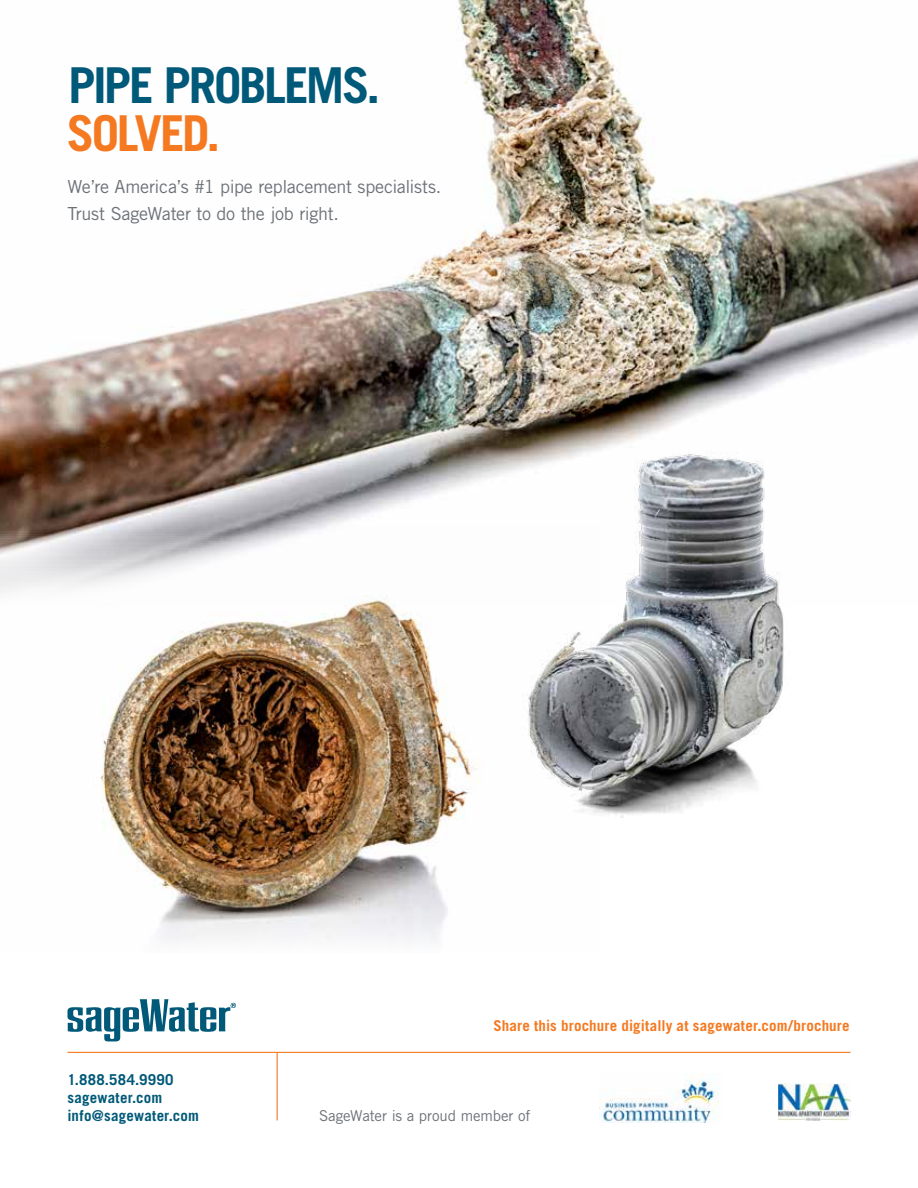
<style>
.page{position:relative;width:918px;height:1188px;background:#fff}
.page>*{position:absolute;margin:0;border:0;box-sizing:border-box;transform-origin:0 0}
.t1{font:700 49.5px "Trade Gothic LT Std";letter-spacing:-.05em;color:#005978}
.t2{font:700 49.5px "Trade Gothic LT Std";letter-spacing:-.05em;color:#f47920}
.t3{font:18px/27px "Trade Gothic LT Std";letter-spacing:-.015em;color:#6c7177}
.t4{font:700 15px "Trade Gothic LT Std";letter-spacing:.01em;color:#f47920}
.t5{font:700 15px/18px "Trade Gothic LT Std";letter-spacing:.02em;color:#005978}
.t6{font:15px "Trade Gothic LT Std";letter-spacing:-.005em;color:#6c7177}
</style>
<div class="page">
<img style="left:0;top:0;width:918px;height:526px">
<hr style="left:68px;top:1052px;width:782px;height:1px;background:#f47920">
<img style="left:506px;top:433px;width:344px;height:384px">
<img style="left:600px;top:1074px;width:119px;height:48px">
<img style="left:778px;top:1084px;width:72px;height:36px">
<img style="left:0;top:526px;width:600px;height:415px">
<hr style="left:277px;top:1052px;width:1px;height:68px;background:#f47920">
<svg style="left:67px;top:999px;width:169px;height:42px"></svg>
<h1 class="t1" style="left:68px;top:55px;width:314px">PIPE PROBLEMS.</h1>
<h1 class="t2" style="left:67px;top:103px;width:155px">SOLVED.</h1>
<p class="t3" style="left:68px;top:173px;width:375px">We’re America’s #1 pipe replacement specialists.<br>Trust SageWater to do the job right.</p>
<p class="t4" style="left:493px;top:1017px;width:358px">Share this brochure digitally at sagewater.com/brochure</p>
<p class="t5" style="left:68px;top:1070px;width:133px">1.888.584.9990 sagewater.com info@sagewater.com</p>
<p class="t6" style="left:319px;top:1106px;width:213px">SageWater is a proud member of</p>
</div>
